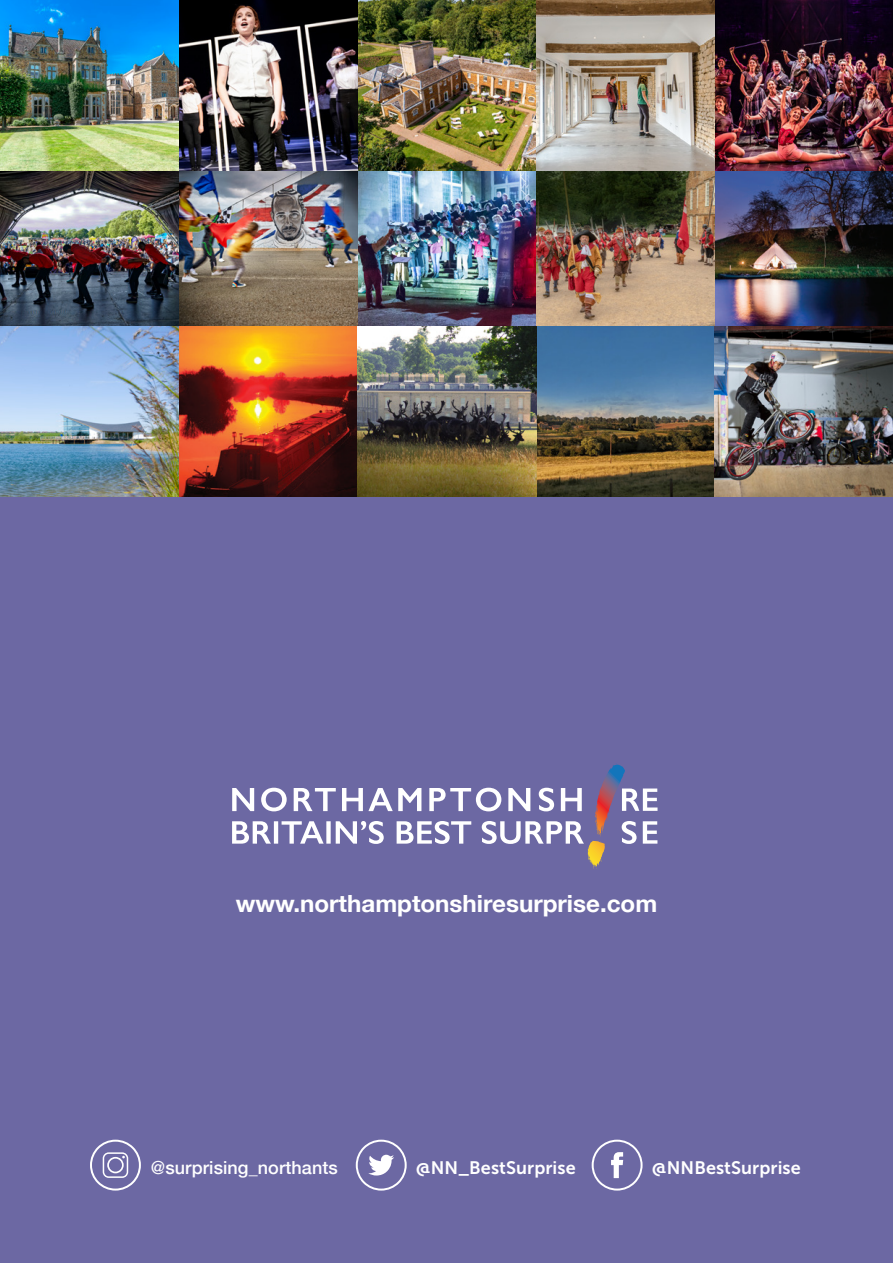
<style>
.page{position:relative;width:893px;height:1263px;background:#fff}
.page>*{position:absolute;margin:0;border:0;box-sizing:border-box;transform-origin:0 0}
.t1{font:700 23.7px "Helvetica Neue";color:#fff}
.t2{font:18px "Museo Sans 700";letter-spacing:.005em;color:#fff}
.t3{font:500 18px "Helvetica Neue";letter-spacing:.005em;color:#fff}
</style>
<div class="page">
<div style="left:0;top:496px;width:893px;height:767px;background:#6c68a3"></div>
<svg style="left:356px;top:1140px;width:51px;height:50px"></svg>
<svg style="left:90px;top:1140px;width:51px;height:50px"></svg>
<svg style="left:592px;top:1140px;width:51px;height:50px"></svg>
<svg style="left:232px;top:764px;width:425px;height:80px"></svg>
<img style="left:358px;top:171px;width:178px;height:325px">
<img style="left:536px;top:171px;width:178px;height:325px">
<img style="left:179px;top:171px;width:179px;height:325px">
<img style="left:0;top:171px;width:179px;height:325px">
<img style="left:714px;top:171px;width:179px;height:325px">
<img style="left:0;top:0;width:893px;height:171px">
<p class="t1" style="left:236px;top:885px;width:423px">www.northamptonshiresurprise.com</p>
<p class="t3" style="left:151px;top:1153px;width:188px">@surprising_northants</p>
<p class="t2" style="left:416px;top:1158px;width:161px">@NN_BestSurprise</p>
<p class="t2" style="left:652px;top:1158px;width:151px">@NNBestSurprise</p>
</div>
